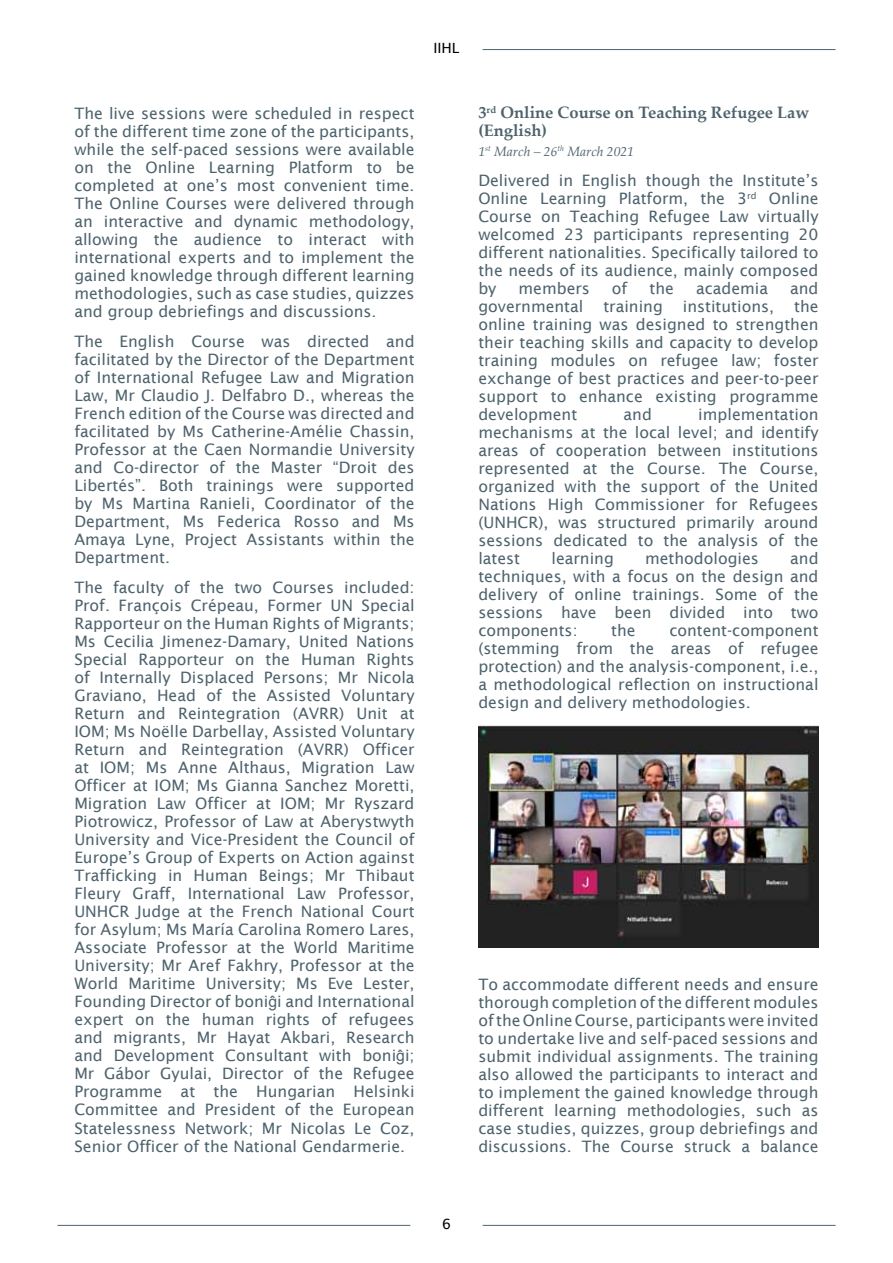
<style>
.page{position:relative;width:893px;height:1263px;background:#fff}
.page>*{position:absolute;margin:0;border:0;box-sizing:border-box;transform-origin:0 0}
.t1{font:700 16.5px/18px "Palatino Linotype";color:#4e636d}
.t2{font:15.75px/18px "Lucida Sans";color:#4e636d;text-align:justify}
.t3{font:14.1px "Lucida Sans";color:#000}
.t4{font:italic 13.5px "Palatino Linotype";color:#4e636d}
.s1{font-family:"Arial"}
</style>
<div class="page">
<img style="left:478px;top:725px;width:341px;height:222px">
<hr style="left:483px;top:49px;width:353px;height:1px;background:#4e636d">
<hr style="left:483px;top:1225px;width:353px;height:1px;background:#4e636d">
<hr style="left:57px;top:1225px;width:353px;height:1px;background:#4e636d">
<p class="t3" style="left:433px;top:40px;width:28px">IIHL</p>
<p class="t2" style="left:74px;top:105px;width:342px">The live sessions were scheduled in respect of the different time zone of the participants, while the self-paced sessions were available on the Online Learning Platform to be completed at one’s most convenient time.<br>The Online Courses were delivered through an interactive and dynamic methodology, allowing the audience to interact with international experts and to implement the gained knowledge through different learning methodologies, such as case studies, quizzes and group debriefings and discussions.</p>
<p class="t2" style="left:74px;top:333px;width:342px">The English Course was directed and facilitated by the Director of the Department of International Refugee Law and Migration Law, Mr Claudio J. Delfabro D., whereas the French edition of the Course was directed and facilitated by Ms Catherine-Amélie Chassin, Professor at the Caen Normandie University and Co-director of the Master “Droit des Libertés”. Both trainings were supported by Ms Martina Ranieli, Coordinator of the Department, Ms Federica Rosso and Ms Amaya Lyne, Project Assistants within the Department.</p>
<p class="t2" style="left:74px;top:579px;width:342px">The faculty of the two Courses included:<br>Prof. François Crépeau, Former UN Special Rapporteur on the Human Rights of Migrants; Ms Cecilia Jimenez-Damary, United Nations Special Rapporteur on the Human Rights of Internally Displaced Persons; Mr Nicola Graviano, Head of the Assisted Voluntary Return and Reintegration (AVRR) Unit at IOM; Ms Noëlle Darbellay, Assisted Voluntary Return and Reintegration (AVRR) Officer at IOM; Ms Anne Althaus, Migration Law Officer at IOM; Ms Gianna Sanchez Moretti, Migration Law Officer at IOM; Mr Ryszard Piotrowicz, Professor of Law at Aberystwyth University and Vice-President the Council of Europe’s Group of Experts on Action against Trafficking in Human Beings; Mr Thibaut Fleury Graff, International Law Professor, UNHCR Judge at the French National Court for Asylum; Ms María Carolina Romero Lares, Associate Professor at the World Maritime University; Mr Aref Fakhry, Professor at the World Maritime University; Ms Eve Lester, Founding Director of boni<span class="s1">ĝ</span>i and International expert on the human rights of refugees and migrants, Mr Hayat Akbari, Research and Development Consultant with boni<span class="s1">ĝ</span>i; Mr Gábor Gyulai, Director of the Refugee Programme at the Hungarian Helsinki Committee and President of the European Statelessness Network; Mr Nicolas Le Coz, Senior Officer of the National Gendarmerie.</p>
<p class="t1" style="left:478px;top:103px;width:332px">3<sup>rd</sup> Online Course on Teaching Refugee Law (English)</p>
<p class="t4" style="left:478px;top:142px;width:157px">1<sup>st</sup> March – 26<sup>th</sup> March 2021</p>
<p class="t2" style="left:478px;top:171px;width:342px">Delivered in English though the Institute’s Online Learning Platform, the 3<sup>rd</sup> Online Course on Teaching Refugee Law virtually welcomed 23 participants representing 20 different nationalities. Specifically tailored to the needs of its audience, mainly composed by</p>
<p class="t2" style="left:519px;top:279px;width:73px">members</p>
<p class="t2" style="left:612px;top:279px;width:17px">of</p>
<p class="t2" style="left:649px;top:279px;width:26px">the</p>
<p class="t2" style="left:696px;top:279px;width:74px">academia</p>
<p class="t2" style="left:790px;top:279px;width:30px">and</p>
<p class="t2" style="left:478px;top:297px;width:107px">governmental</p>
<p class="t2" style="left:603px;top:297px;width:61px">training</p>
<p class="t2" style="left:683px;top:297px;width:93px">institutions,</p>
<p class="t2" style="left:478px;top:297px;width:342px;text-indent:316px">the online training was designed to strengthen their teaching skills and capacity to develop training modules on refugee law; foster exchange of best practices and peer-to-peer support to enhance existing programme development</p>
<p class="t2" style="left:478px;top:405px;width:342px;text-indent:220px">implementation mechanisms at the local level; and identify areas of cooperation between institutions represented at the Course. The Course, organized with the support of the United Nations High Commissioner for Refugees (UNHCR), was structured primarily around sessions dedicated to the analysis of the latest</p>
<p class="t2" style="left:624px;top:405px;width:30px">and</p>
<p class="t2" style="left:478px;top:549px;width:342px;text-indent:312px">and techniques, with a focus on the design and delivery of online trainings. Some of the sessions have been divided into two components:</p>
<p class="t2" style="left:551px;top:549px;width:64px">learning</p>
<p class="t2" style="left:645px;top:549px;width:115px">methodologies</p>
<p class="t2" style="left:611px;top:621px;width:26px">the</p>
<p class="t2" style="left:478px;top:621px;width:342px;text-indent:191px">content-component (stemming from the areas of refugee protection) and the analysis-component, i.e., a methodological reflection on instructional design and delivery methodologies.</p>
<p class="t2" style="left:478px;top:975px;width:342px">To accommodate different needs and ensure thorough completion of the different modules of the Online Course, participants were invited to undertake live and self-paced sessions and submit individual assignments. The training also allowed the participants to interact and to implement the gained knowledge through different learning methodologies, such as case studies, quizzes, group debriefings and discussions. The Course struck a balance</p>
<p class="t3" style="left:442px;top:1216px;width:10px">6</p>
</div>
